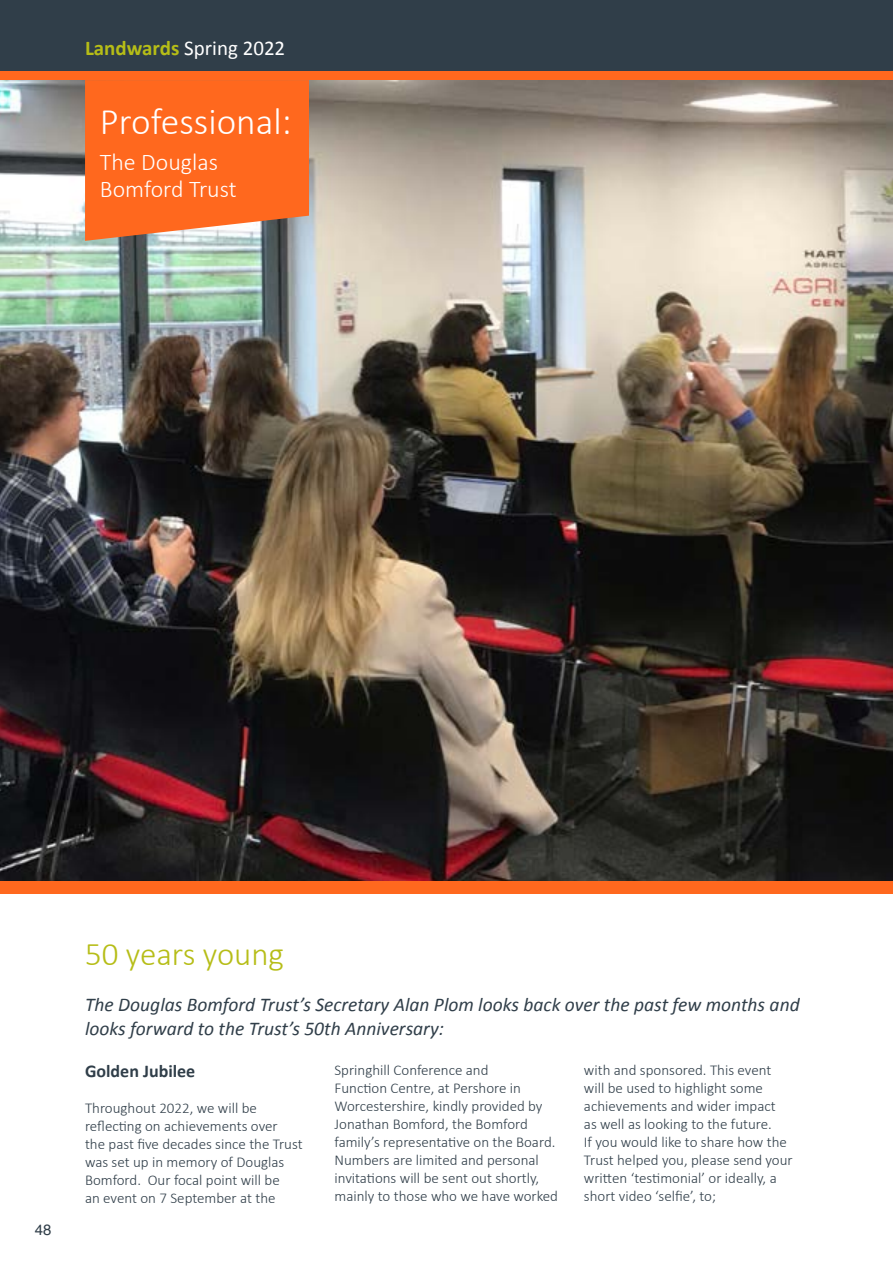
<style>
.page{position:relative;width:893px;height:1263px;background:#fff}
.page>*{position:absolute;margin:0;border:0;box-sizing:border-box;transform-origin:0 0}
.t1{font:300 37.5px "Calibri";color:#fff}
.t2{font:300 33px "Calibri";color:#b6bd17}
.t3{font:300 24px/27px "Calibri";color:#fff}
.t4{font:21px "Calibri";color:#fff}
.t5{font:italic 19.5px/23.4px "Calibri";color:#303e49}
.t6{font:700 18px "Calibri";color:#303e49}
.t7{font:300 15px/18px "Calibri";color:#303e49}
.t8{font:15px "Helvetica";color:#303e49}
.s1{font-weight:700;color:#b6bd17}
</style>
<div class="page">
<div style="left:0;top:0;width:893px;height:80px;background:#ff681e"></div>
<div style="left:0;top:0;width:893px;height:71px;background:#303e49"></div>
<img style="left:0;top:80px;width:893px;height:801px">
<svg style="left:85px;top:80px;width:224px;height:161px;background:#f86e2a"></svg>
<div style="left:0;top:881px;width:893px;height:13px;background:#ff681e"></div>
<svg style="left:892px;top:683px;width:1px;height:198px"></svg>
<h3 class="t4" style="left:85px;top:35px;width:202px"><span class="s1">Landwards</span> Spring 2022</h3>
<h1 class="t1" style="left:100px;top:99px;width:193px">Professional:</h1>
<h3 class="t3" style="left:100px;top:147px;width:138px">The Douglas<br>Bomford Trust</h3>
<p class="t8" style="left:35px;top:1218px;width:18px">48</p>
<h2 class="t2" style="left:85px;top:933px;width:200px">50 years young</h2>
<h3 class="t5" style="left:85px;top:992px;width:716px">The Douglas Bomford Trust’s Secretary Alan Plom looks back over the past few months and looks forward to the Trust’s 50th Anniversary:</h3>
<p class="t6" style="left:85px;top:1060px;width:112px">Golden Jubilee</p>
<p class="t7" style="left:85px;top:1098px;width:219px">Throughout 2022, we will be reflecting on achievements over<br>the past five decades since the Trust was set up in memory of Douglas<br>Bomford. Our focal point will be<br>an event on 7 September at the</p>
<p class="t7" style="left:334px;top:1060px;width:225px">Springhill Conference and<br>Function Centre, at Pershore in Worcestershire, kindly provided by Jonathan Bomford, the Bomford family’s representative on the Board.<br>Numbers are limited and personal invitations will be sent out shortly, mainly to those who we have worked</p>
<p class="t7" style="left:584px;top:1060px;width:210px">with and sponsored. This event will be used to highlight some achievements and wider impact<br>as well as looking to the future.<br>If you would like to share how the<br>Trust helped you, please send your written ‘testimonial’ or ideally, a short video ‘selfie’, to;</p>
</div>
